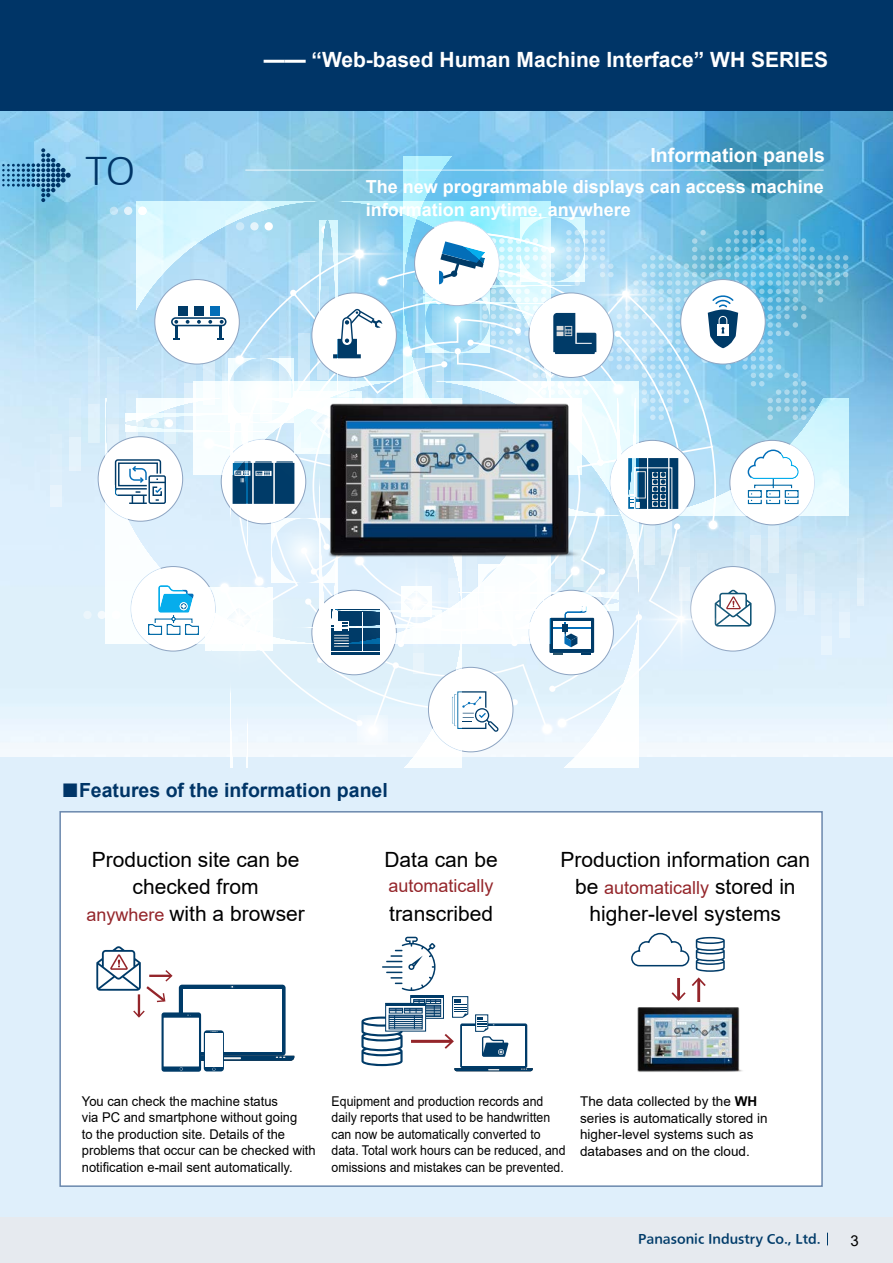
<style>
.page{position:relative;width:893px;height:1263px;background:#fff}
.page>*{position:absolute;margin:0;border:0;box-sizing:border-box;transform-origin:0 0}
.t1{font:300 45px "Calibri";color:#003567}
.t2{font:21px/27px "Arial";color:#000;text-align:center}
.t3{font:700 21px "Arial";color:#fff}
.t4{font:700 19.5px "Arial";color:#003567}
.t5{font:700 19.5px "Arial";color:#fff}
.t6{font:700 18px/22.5px "Arial";color:#fff}
.t7{font:18px "Arial";color:#94252a}
.t8{font:15px "Arial";color:#000}
.t9{font:13.5px/16.5px "Arial";color:#000;scale:.91 1}
.t10{font:13.5px/16.5px "Arial";color:#000;scale:.96 1}
.t11{font:13.5px/16.5px "Arial";color:#000}
.t12{font:12px "PUD Sans serif B";color:#003b69}
.s1{font-size:29.25px}
.s2{font-size:18px;color:#94252a}
.s3{font-size:21px;color:#000}
.s4{font-weight:700}
</style>
<div class="page">
<div style="left:0;top:1216px;width:893px;height:47px;background:#e6eaef"></div>
<svg style="left:827px;top:1233px;width:1px;height:12px"></svg>
<img style="left:0;top:111px;width:893px;height:646px">
<div style="left:0;top:757px;width:893px;height:459px;background:#dfeffb"></div>
<div style="left:0;top:0;width:893px;height:111px;background:#003567"></div>
<div style="left:50px;top:434px;width:11px;height:73px;background:#deeefb"></div>
<div style="left:69px;top:398px;width:12px;height:73px;background:#d6ecf8"></div>
<div style="left:88px;top:337px;width:12px;height:106px;background:#cde8f8"></div>
<div style="left:50px;top:485px;width:11px;height:22px;background:#e7f3fc"></div>
<div style="left:69px;top:437px;width:12px;height:34px;background:#e3f2fb"></div>
<svg style="left:88px;top:404px;width:12px;height:39px"></svg>
<div style="left:839px;top:591px;width:11px;height:47px;background:#dbedf9"></div>
<div style="left:857px;top:538px;width:6px;height:67px;background:#cfe7f4"></div>
<div style="left:839px;top:612px;width:11px;height:26px;background:#e7f4fd"></div>
<div style="left:857px;top:578px;width:6px;height:27px;background:#e1f1fa"></div>
<div style="left:110px;top:207px;width:8px;height:8px;background:#c5e6f7;border-radius:50%"></div>
<div style="left:124px;top:207px;width:8px;height:8px;background:#e3f3fc;border-radius:50%"></div>
<div style="left:138px;top:207px;width:9px;height:8px;background:#fff;border-radius:50%"></div>
<div style="left:83px;top:611px;width:9px;height:8px;background:#ebf5fb;border-radius:50%"></div>
<div style="left:98px;top:611px;width:8px;height:8px;background:#f5fafd;border-radius:50%"></div>
<div style="left:98px;top:437px;width:85px;height:84px;background:#fff;border-radius:50%"></div>
<svg style="left:107px;top:217px;width:741px;height:545px"></svg>
<svg style="left:2px;top:148px;width:69px;height:54px;background:#68abd1"></svg>
<img style="left:313px;top:393px;width:267px;height:169px">
<div style="left:59px;top:811px;width:764px;height:376px;background:#fff;border:2px solid #6b88ad"></div>
<div style="left:179px;top:985px;width:107px;height:71px;background:#003b68;border-radius:3px"></div>
<div style="left:183px;top:989px;width:99px;height:62px;background:#fff"></div>
<svg style="left:162px;top:1012px;width:132px;height:60px"></svg>
<hr style="left:138px;top:994px;width:2px;height:22px;background:#94252a">
<svg style="left:133px;top:1010px;width:12px;height:8px"></svg>
<svg style="left:96px;top:946px;width:77px;height:58px"></svg>
<svg style="left:361px;top:937px;width:172px;height:134px"></svg>
<hr style="left:677px;top:978px;width:3px;height:21px;background:#94252a">
<svg style="left:672px;top:992px;width:14px;height:9px"></svg>
<hr style="left:697px;top:979px;width:3px;height:23px;background:#94252a">
<svg style="left:631px;top:932px;width:94px;height:54px"></svg>
<img style="left:637px;top:1007px;width:105px;height:65px">
<hr style="left:245px;top:170px;width:579px;height:1px;background:#fff">
<h1 class="t1" style="left:85px;top:142px;width:51px">TO</h1>
<h2 class="t3" style="left:264px;top:45px;width:566px">—— “Web-based Human Machine Interface” WH SERIES</h2>
<h3 class="t5" style="left:650px;top:142px;width:176px">Information panels</h3>
<h3 class="t6" style="left:366px;top:176px;width:460px">The new programmable displays can access machine information anytime, anywhere</h3>
<h3 class="t4" style="left:61px;top:776px;width:328px"><span class="s1">■</span>Features of the information panel</h3>
<h2 class="t2" style="left:86px;top:846px;width:220px">Production site can be checked from<br><span class="s2">anywhere</span> with a browser</h2>
<h2 class="t2" style="left:560px;top:846px;width:251px">Production information can</h2>
<h2 class="t2" style="left:384px;top:846px;width:115px">Data can be</h2>
<h3 class="t7" style="left:389px;top:873px;width:107px">automatically</h3>
<h2 class="t2" style="left:389px;top:900px;width:105px">transcribed</h2>
<h3 class="t7" style="left:575px;top:875px;width:222px"><span class="s3">be</span> automatically <span class="s3">stored in</span></h3>
<h2 class="t2" style="left:590px;top:900px;width:193px">higher-level systems</h2>
<p class="t10" style="left:82px;top:1092px;width:245px">You can check the machine status<br>via PC and smartphone without going<br>to the production site. Details of the problems that occur can be checked with notification e-mail sent automatically.</p>
<p class="t9" style="left:332px;top:1092px;width:258px">Equipment and production records and daily reports that used to be handwritten can now be automatically converted to data. Total work hours can be reduced, and omissions and mistakes can be prevented.</p>
<p class="t11" style="left:580px;top:1093px;width:189px">The data collected by the <span class="s4">WH </span>series is automatically stored in higher-level systems such as databases and on the cloud.</p>
<p class="t12" style="left:638px;top:1231px;width:184px">Panasonic Industry Co., Ltd.</p>
<p class="t8" style="left:850px;top:1230px;width:10px">3</p>
</div>
